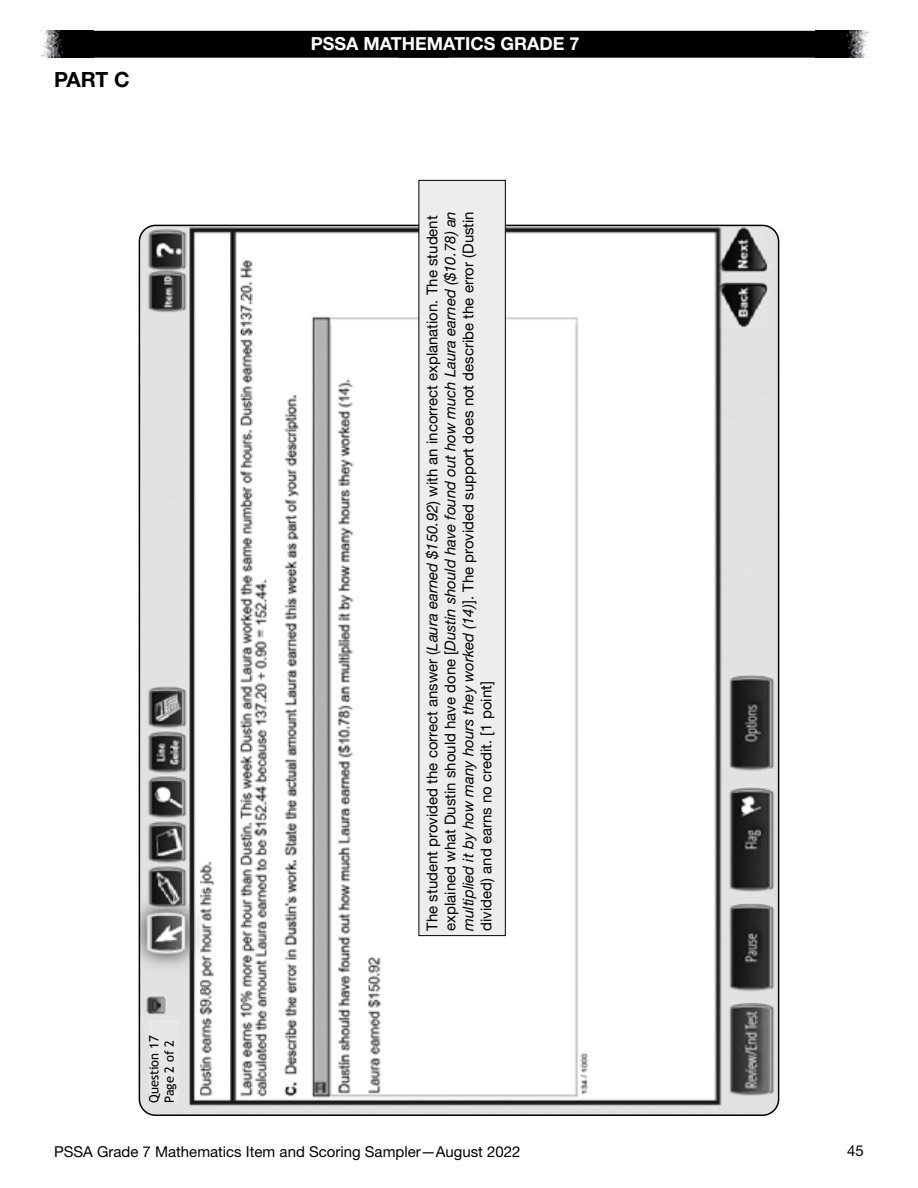
<style>
.page{position:relative;width:918px;height:1188px;background:#fff}
.page>*{position:absolute;margin:0;border:0;box-sizing:border-box;transform-origin:0 0}
.t1{font:700 21px "Helvetica Neue LT Std";color:#000}
.t2{font:700 18px "Helvetica Neue LT Std";color:#fff}
.t3{font:15px/18px "Helvetica Neue LT Std";color:#000}
.t4{font:12.75px/15.3px "Trebuchet MS";color:#000}
.s1{font-style:italic}
</style>
<div class="page">
<img style="left:41px;top:31px;width:53px;height:27px">
<img style="left:816px;top:31px;width:53px;height:27px">
<div style="left:94px;top:31px;width:722px;height:27px;background:#000"></div>
<img style="left:139px;top:225px;width:640px;height:890px">
<div style="left:149px;top:1020px;width:30px;height:83px;background:#e6e7e8"></div>
<div style="left:419px;top:180px;width:86px;height:756px;background:#ededee"></div>
<div style="left:418px;top:180px;width:88px;height:756px;border:1px solid #000"></div>
<p class="t1" style="left:54px;top:67px;width:77px">PART C</p>
<p class="t4" style="left:146px;top:1103px;width:69px;rotate:-90deg">Question 17<br>Page 2 of 2</p>
<p class="t2" style="left:311px;top:33px;width:270px">PSSA MATHEMATICS GRADE 7</p>
<p class="t3" style="left:423px;top:931px;width:721px;rotate:-90deg">The student provided the correct answer (<span class="s1">Laura earned $150.92</span>) with an incorrect explanation . The student explained what Dustin should have done [<span class="s1">Dustin should have found out how much Laura earned ($10.78) an multiplied it by how many hours they worked (14)</span>] . The provided support does not describe the error (Dustin divided) and earns no credit . [1 point]</p>
<p class="t3" style="left:54px;top:1142px;width:468px">PSSA Grade 7 Mathematics Item and Scoring Sampler—August 2022</p>
<p class="t3" style="left:847px;top:1142px;width:18px">45</p>
</div>
